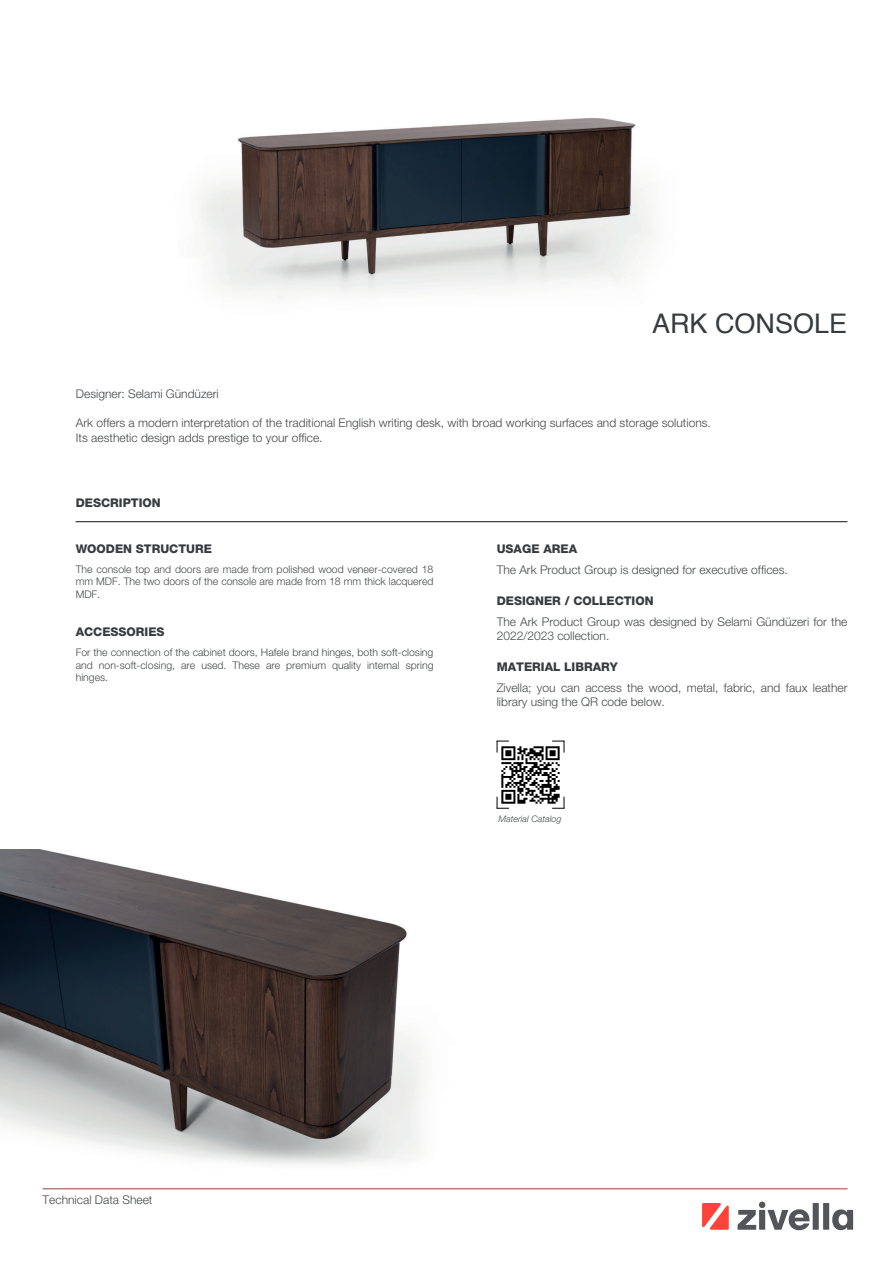
<style>
.page{position:relative;width:893px;height:1263px;background:#fff}
.page>*{position:absolute;margin:0;border:0;box-sizing:border-box;transform-origin:0 0}
.t1{font:27px "Helvetica";color:#373b3e}
.t2{font:300 12px/13.5px "Helvetica Neue LT Pro";color:#454849}
.t3{font:300 12px/14.4px "Helvetica Neue LT Pro";color:#444648}
.t4{font:800 12px "Helvetica Neue LT Pro";color:#383b3e}
.t5{font:300 12px "Helvetica Neue LT Pro";color:#444749}
.t6{font:800 12px "Helvetica Neue LT Pro";color:#373b3e}
.t7{font:300 10.5px/12.6px "Helvetica Neue LT Pro";color:#454849;text-align:justify}
.t8{font:italic 300 9px "Helvetica Neue LT Pro";color:#444749}
</style>
<div class="page">
<img style="left:0;top:849px;width:517px;height:341px">
<img style="left:199px;top:118px;width:455px;height:180px">
<hr style="left:43px;top:1188px;width:804px;height:1px;background:#a15153">
<hr style="left:76px;top:521px;width:771px;height:1px;background:#111314">
<img style="left:501px;top:746px;width:59px;height:58px">
<svg style="left:497px;top:797px;width:12px;height:12px"></svg>
<svg style="left:552px;top:797px;width:13px;height:12px"></svg>
<svg style="left:552px;top:741px;width:13px;height:12px"></svg>
<svg style="left:497px;top:741px;width:12px;height:12px"></svg>
<svg style="left:737px;top:1210px;width:19px;height:20px"></svg>
<div style="left:759px;top:1210px;width:6px;height:20px;background:#54555a"></div>
<div style="left:759px;top:1201px;width:6px;height:7px;background:#54555a;border-radius:50%"></div>
<svg style="left:767px;top:1209px;width:43px;height:21px"></svg>
<div style="left:813px;top:1203px;width:6px;height:27px;background:#54555a"></div>
<div style="left:823px;top:1203px;width:6px;height:27px;background:#54555a"></div>
<svg style="left:832px;top:1209px;width:21px;height:21px"></svg>
<svg style="left:702px;top:1203px;width:27px;height:27px"></svg>
<h1 class="t1" style="left:652px;top:303px;width:197px">ARK CONSOLE</h1>
<p class="t3" style="left:76px;top:387px;width:144px">Designer: Selami Gündüzeri</p>
<p class="t3" style="left:76px;top:415px;width:637px">Ark offers a modern interpretation of the traditional English writing desk, with broad working surfaces and storage solutions.<br>Its aesthetic design adds prestige to your office.</p>
<p class="t6" style="left:76px;top:496px;width:86px">DESCRIPTION</p>
<p class="t4" style="left:76px;top:541px;width:138px">WOODEN STRUCTURE</p>
<p class="t7" style="left:76px;top:563px;width:359px">The console top and doors are made from polished wood veneer-covered 18 mm MDF. The two doors of the console are made from 18 mm thick lacquered MDF.</p>
<p class="t4" style="left:76px;top:625px;width:90px">ACCESSORIES</p>
<p class="t7" style="left:76px;top:646px;width:359px">For the connection of the cabinet doors, Hafele brand hinges, both soft-closing and non-soft-closing, are used. These are premium quality internal spring hinges.</p>
<p class="t4" style="left:497px;top:541px;width:82px">USAGE AREA</p>
<p class="t2" style="left:497px;top:562px;width:293px">The Ark Product Group is designed for executive offices.</p>
<p class="t4" style="left:497px;top:594px;width:158px">DESIGNER / COLLECTION</p>
<p class="t2" style="left:497px;top:615px;width:352px">The Ark Product Group was designed by Selami Gündüzeri for the<br>2022/2023 collection.</p>
<p class="t4" style="left:497px;top:660px;width:123px">MATERIAL LIBRARY</p>
<p class="t2" style="left:497px;top:681px;width:352px">Zivella; you can access the wood, metal, fabric, and faux leather library using the QR code below.</p>
<p class="t8" style="left:498px;top:813px;width:65px">Material Catalog</p>
<p class="t5" style="left:43px;top:1193px;width:111px">Technical Data Sheet</p>
</div>
